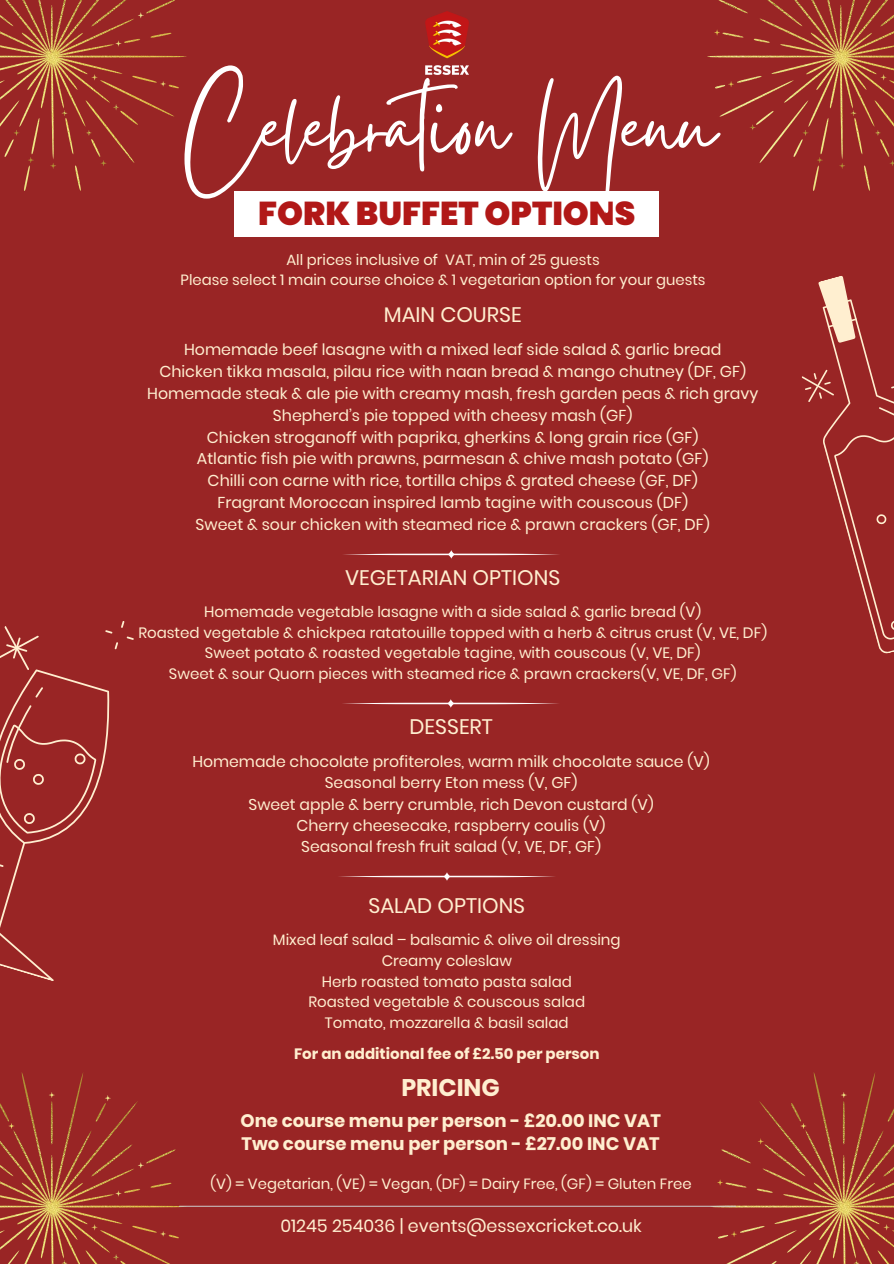
<style>
.page{position:relative;width:894px;height:1264px;background:#fff}
.page>*{position:absolute;margin:0;border:0;box-sizing:border-box;transform-origin:0 0}
.t1{font:110.4px "Gistesy";color:#fff}
.t2{font:900 33px "Poppins";color:#b11817}
.t3{font:700 24px "Poppins";color:#ffefd0}
.t4{font:21px "Poppins";color:#ffefd0}
.t5{font:700 18px/23.7px "Poppins";color:#ffefd0}
.t6{font:17.55px "Poppins";color:#ffefd0}
.t7{font:15.75px "Poppins";color:#ffefd0}
.t8{font:15.6px "Poppins";color:#ffefd0}
.t9{font:15px "Poppins";color:#ffefd0}
.t10{font:700 15px "Poppins";color:#ffefd0}
.t11{font:14.85px "Poppins";color:#ffefd0}
</style>
<div class="page">
<div style="left:0;top:0;width:893px;height:1263px;background:#992525"></div>
<img style="left:0;top:1072px;width:186px;height:191px">
<img style="left:709px;top:1072px;width:184px;height:191px">
<img style="left:0;top:0;width:186px;height:191px">
<img style="left:707px;top:0;width:186px;height:191px">
<svg style="left:0;top:621px;width:134px;height:360px"></svg>
<svg style="left:801px;top:276px;width:92px;height:378px"></svg>
<hr style="left:179px;top:1205px;width:556px;height:1px;background:#ccc">
<img style="left:425px;top:11px;width:44px;height:64px">
<div style="left:234px;top:191px;width:425px;height:45px;background:#fff"></div>
<svg style="left:343px;top:550px;width:216px;height:8px"></svg>
<svg style="left:343px;top:699px;width:216px;height:8px"></svg>
<svg style="left:339px;top:872px;width:216px;height:8px"></svg>
<p class="t1" style="left:185px;top:49px;width:531px">Celebration Menu</p>
<p class="t2" style="left:258px;top:191px;width:378px">FORK BUFFET OPTIONS</p>
<p class="t11" style="left:286px;top:249px;width:314px">All prices inclusive of VAT, min of 25 guests</p>
<h4 class="t11" style="left:180px;top:269px;width:526px">Please select 1 main course choice &amp; 1 vegetarian option for your guests</h4>
<p class="t4" style="left:383px;top:299px;width:139px">MAIN COURSE</p>
<p class="t7" style="left:184px;top:338px;width:538px">Homemade beef lasagne with a mixed leaf side salad &amp; garlic bread</p>
<p class="t7" style="left:159px;top:360px;width:588px">Chicken tikka masala, pilau rice with naan bread &amp; mango chutney (DF, GF)</p>
<p class="t7" style="left:147px;top:382px;width:612px">Homemade steak &amp; ale pie with creamy mash, fresh garden peas &amp; rich gravy</p>
<p class="t7" style="left:273px;top:404px;width:361px">Shepherd’s pie topped with cheesy mash (GF)</p>
<p class="t7" style="left:207px;top:426px;width:493px">Chicken stroganoff with paprika, gherkins &amp; long grain rice (GF)</p>
<p class="t7" style="left:197px;top:448px;width:513px">Atlantic fish pie with prawns, parmesan &amp; chive mash potato (GF)</p>
<h4 class="t7" style="left:207px;top:470px;width:491px">Chilli con carne with rice, tortilla chips &amp; grated cheese (GF, DF)</h4>
<p class="t7" style="left:217px;top:492px;width:472px">Fragrant Moroccan inspired lamb tagine with couscous (DF)</p>
<p class="t7" style="left:195px;top:514px;width:515px">Sweet &amp; sour chicken with steamed rice &amp; prawn crackers (GF, DF)</p>
<h2 class="t4" style="left:345px;top:562px;width:217px">VEGETARIAN OPTIONS</h2>
<p class="t9" style="left:204px;top:601px;width:498px">Homemade vegetable lasagne with a side salad &amp; garlic bread (V)</p>
<p class="t9" style="left:138px;top:622px;width:630px">Roasted vegetable &amp; chickpea ratatouille topped with a herb &amp; citrus crust (V, VE, DF)</p>
<p class="t9" style="left:205px;top:642px;width:497px">Sweet potato &amp; roasted vegetable tagine, with couscous (V, VE, DF)</p>
<p class="t9" style="left:169px;top:663px;width:569px">Sweet &amp; sour Quorn pieces with steamed rice &amp; prawn crackers(V, VE, DF, GF)</p>
<p class="t4" style="left:409px;top:712px;width:85px">DESSERT</p>
<p class="t8" style="left:192px;top:750px;width:519px">Homemade chocolate profiteroles, warm milk chocolate sauce (V)</p>
<p class="t8" style="left:325px;top:771px;width:254px">Seasonal berry Eton mess (V, GF)</p>
<p class="t8" style="left:248px;top:793px;width:406px">Sweet apple &amp; berry crumble, rich Devon custard (V)</p>
<p class="t8" style="left:296px;top:814px;width:310px">Cherry cheesecake, raspberry coulis (V)</p>
<p class="t8" style="left:301px;top:836px;width:301px">Seasonal fresh fruit salad (V, VE, DF, GF)</p>
<p class="t4" style="left:368px;top:890px;width:158px">SALAD OPTIONS</p>
<p class="t9" style="left:273px;top:929px;width:349px">Mixed leaf salad – balsamic &amp; olive oil dressing</p>
<p class="t9" style="left:381px;top:950px;width:132px">Creamy coleslaw</p>
<p class="t9" style="left:321px;top:970px;width:251px">Herb roasted tomato pasta salad</p>
<h4 class="t9" style="left:308px;top:991px;width:278px">Roasted vegetable &amp; couscous salad</h4>
<p class="t9" style="left:325px;top:1012px;width:245px">Tomato, mozzarella &amp; basil salad</p>
<p class="t10" style="left:294px;top:1043px;width:307px">For an additional fee of £2.50 per person</p>
<p class="t3" style="left:401px;top:1070px;width:100px">PRICING</p>
<p class="t5" style="left:240px;top:1108px;width:421px">One course menu per person - £20.00 INC VAT<br>Two course menu per person - £27.00 INC VAT</p>
<p class="t11" style="left:210px;top:1173px;width:482px">(V) = Vegetarian, (VE) = Vegan, (DF) = Dairy Free, (GF) = Gluten Free</p>
<p class="t6" style="left:280px;top:1213px;width:363px">01245 254036 | events@essexcricket.co.uk</p>
</div>
